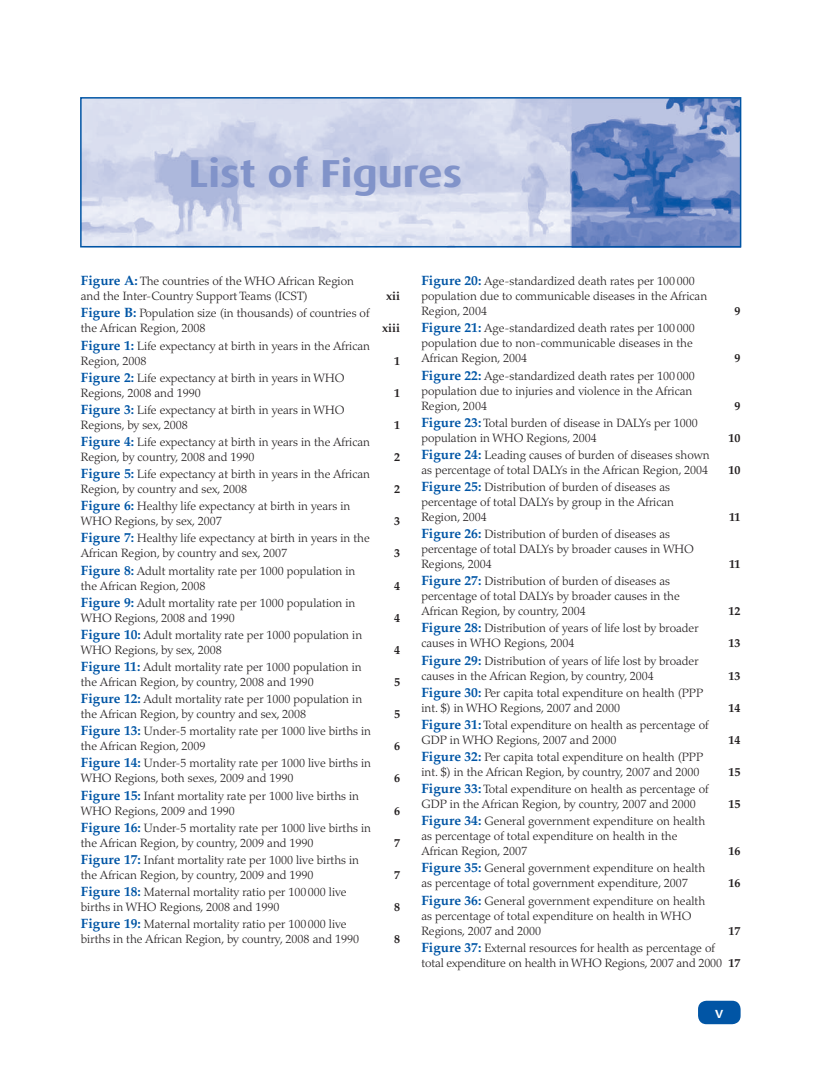
<style>
.page{position:relative;width:830px;height:1072px;background:#fff}
.page>*{position:absolute;margin:0;border:0;box-sizing:border-box;transform-origin:0 0}
.t1{font:700 39px "Dax Wide";color:#8193c9}
.t2{font:500 15px "Dax Wide";color:#fff}
.t3{font:300 12px/15px "Palatino LT Std";color:#231f20}
.t4{font:700 12px "Palatino LT Std";color:#231f20}
.s1{font-weight:700;font-size:13.5px;color:#0155a5}
.s2{font-weight:700}
</style>
<div class="page">
<div style="left:697px;top:1000px;width:43px;height:24px;background:#0155a5;border-radius:9px"></div>
<img style="left:83px;top:100px;width:655px;height:144px">
<div style="left:80px;top:97px;width:661px;height:150px;border:2px solid #0155a5"></div>
<h1 class="t1" style="left:189px;top:152px;width:274px">List of Figures</h1>
<p class="t3" style="left:81px;top:274px;width:274px"><span class="s1">Figure A:</span> The countries of the WHO African Region and the Inter-Country Support Teams (ICST)</p>
<p class="t3" style="left:81px;top:306px;width:290px"><span class="s1">Figure B:</span> Population size (in thousands) of countries of the African Region, 2008</p>
<p class="t3" style="left:81px;top:338px;width:291px"><span class="s1">Figure 1:</span> Life expectancy at birth in years in the African<br>Region, 2008</p>
<p class="t4" style="left:386px;top:289px;width:15px">xii</p>
<p class="t4" style="left:382px;top:321px;width:19px">xiii</p>
<p class="t4" style="left:394px;top:353px;width:7px">1</p>
<p class="t3" style="left:421px;top:274px;width:287px"><span class="s1">Figure 20:</span> Age-standardized death rates per 100 000 population due to communicable diseases in the African<br>Region, 2004</p>
<p class="t3" style="left:421px;top:321px;width:275px"><span class="s1">Figure 21:</span> Age-standardized death rates per 100 000 population due to non-communicable diseases in the<br>African Region, 2004</p>
<p class="t4" style="left:734px;top:304px;width:7px">9</p>
<p class="t4" style="left:734px;top:351px;width:7px">9</p>
<p class="t3" style="left:81px;top:370px;width:265px"><span class="s1">Figure 2:</span> Life expectancy at birth in years in WHO<br>Regions, 2008 and 1990</p>
<p class="t3" style="left:81px;top:402px;width:265px"><span class="s1">Figure 3:</span> Life expectancy at birth in years in WHO<br>Regions, by sex, 2008</p>
<p class="t3" style="left:81px;top:434px;width:291px"><span class="s1">Figure 4:</span> Life expectancy at birth in years in the African<br>Region, by country, 2008 and 1990</p>
<p class="t3" style="left:81px;top:467px;width:291px"><span class="s1">Figure 5:</span> Life expectancy at birth in years in the African<br>Region, by country and sex, 2008</p>
<p class="t3" style="left:81px;top:499px;width:271px"><span class="s1">Figure 6:</span> Healthy life expectancy at birth in years in<br>WHO Regions, by sex, 2007</p>
<p class="t3" style="left:81px;top:531px;width:290px"><span class="s1">Figure 7:</span> Healthy life expectancy at birth in years in the<br>African Region, by country and sex, 2007</p>
<p class="t3" style="left:81px;top:563px;width:276px"><span class="s1">Figure 8:</span> Adult mortality rate per 1000 population in the African Region, 2008</p>
<p class="t3" style="left:81px;top:595px;width:276px"><span class="s1">Figure 9:</span> Adult mortality rate per 1000 population in<br>WHO Regions, 2008 and 1990</p>
<p class="t3" style="left:81px;top:627px;width:283px"><span class="s1">Figure 10:</span> Adult mortality rate per 1000 population in<br>WHO Regions, by sex, 2008</p>
<p class="t3" style="left:81px;top:659px;width:282px"><span class="s1">Figure 11:</span> Adult mortality rate per 1000 population in the African Region, by country, 2008 and 1990</p>
<p class="t3" style="left:81px;top:691px;width:283px"><span class="s1">Figure 12:</span> Adult mortality rate per 1000 population in the African Region, by country and sex, 2008</p>
<p class="t3" style="left:81px;top:724px;width:292px"><span class="s1">Figure 13:</span> Under-5 mortality rate per 1000 live births in the African Region, 2009</p>
<p class="t3" style="left:81px;top:756px;width:292px"><span class="s1">Figure 14:</span> Under-5 mortality rate per 1000 live births in<br>WHO Regions, both sexes, 2009 and 1990</p>
<p class="t3" style="left:81px;top:788px;width:280px"><span class="s1">Figure 15:</span> Infant mortality rate per 1000 live births in<br>WHO Regions, 2009 and 1990</p>
<p class="t3" style="left:81px;top:820px;width:292px"><span class="s1">Figure 16:</span> Under-5 mortality rate per 1000 live births in the African Region, by country, 2009 and 1990</p>
<p class="t3" style="left:81px;top:852px;width:280px"><span class="s1">Figure 17:</span> Infant mortality rate per 1000 live births in the African Region, by country, 2009 and 1990</p>
<p class="t3" style="left:81px;top:884px;width:267px"><span class="s1">Figure 18:</span> Maternal mortality ratio per 100 000 live births in WHO Regions, 2008 and 1990</p>
<p class="t3" style="left:81px;top:916px;width:279px"><span class="s1">Figure 19:</span> Maternal mortality ratio per 100 000 live births in the African Region, by country, 2008 and 1990</p>
<p class="t4" style="left:394px;top:385px;width:7px">1</p>
<p class="t4" style="left:394px;top:418px;width:7px">1</p>
<p class="t4" style="left:394px;top:450px;width:7px">2</p>
<p class="t4" style="left:394px;top:482px;width:7px">2</p>
<p class="t4" style="left:394px;top:514px;width:7px">3</p>
<p class="t4" style="left:394px;top:546px;width:7px">3</p>
<p class="t4" style="left:394px;top:578px;width:7px">4</p>
<p class="t4" style="left:394px;top:610px;width:7px">4</p>
<p class="t4" style="left:394px;top:642px;width:7px">4</p>
<p class="t4" style="left:394px;top:675px;width:7px">5</p>
<p class="t4" style="left:394px;top:707px;width:7px">5</p>
<p class="t4" style="left:394px;top:739px;width:7px">6</p>
<p class="t4" style="left:394px;top:771px;width:7px">6</p>
<p class="t4" style="left:394px;top:803px;width:7px">6</p>
<p class="t4" style="left:394px;top:835px;width:7px">7</p>
<p class="t4" style="left:394px;top:867px;width:7px">7</p>
<p class="t4" style="left:394px;top:899px;width:7px">8</p>
<p class="t4" style="left:394px;top:932px;width:7px">8</p>
<p class="t3" style="left:421px;top:368px;width:275px"><span class="s1">Figure 22:</span> Age-standardized death rates per 100 000 population due to injuries and violence in the African<br>Region, 2004</p>
<p class="t3" style="left:421px;top:415px;width:278px"><span class="s1">Figure 23:</span> Total burden of disease in DALYs per 1000 population in WHO Regions, 2004</p>
<p class="t3" style="left:421px;top:447px;width:290px"><span class="s1">Figure 24:</span> Leading causes of burden of diseases shown as percentage of total DALYs in the African Region, 2004</p>
<p class="t3" style="left:421px;top:479px;width:254px"><span class="s1">Figure 25:</span> Distribution of burden of diseases as percentage of total DALYs by group in the African<br>Region, 2004</p>
<p class="t3" style="left:421px;top:527px;width:274px"><span class="s1">Figure 26:</span> Distribution of burden of diseases as percentage of total DALYs by broader causes in WHO<br>Regions, 2004</p>
<p class="t3" style="left:421px;top:574px;width:260px"><span class="s1">Figure 27:</span> Distribution of burden of diseases as percentage of total DALYs by broader causes in the<br>African Region, by country, 2004</p>
<p class="t3" style="left:421px;top:621px;width:278px"><span class="s1">Figure 28:</span> Distribution of years of life lost by broader causes in WHO Regions, 2004</p>
<p class="t3" style="left:421px;top:653px;width:278px"><span class="s1">Figure 29:</span> Distribution of years of life lost by broader causes in the African Region, by country, 2004</p>
<p class="t3" style="left:421px;top:685px;width:283px"><span class="s1">Figure 30:</span> Per capita total expenditure on health (PPP int. $) in WHO Regions, 2007 and 2000</p>
<p class="t3" style="left:421px;top:717px;width:289px"><span class="s1">Figure 31:</span> Total expenditure on health as percentage of<br>GDP in WHO Regions, 2007 and 2000</p>
<p class="t3" style="left:421px;top:749px;width:283px"><span class="s1">Figure 32:</span> Per capita total expenditure on health (PPP int. $) in the African Region, by country, 2007 and 2000</p>
<p class="t3" style="left:421px;top:781px;width:289px"><span class="s1">Figure 33:</span> Total expenditure on health as percentage of<br>GDP in the African Region, by country, 2007 and 2000</p>
<p class="t3" style="left:421px;top:814px;width:285px"><span class="s1">Figure 34:</span> General government expenditure on health as percentage of total expenditure on health in the<br>African Region, 2007</p>
<p class="t3" style="left:421px;top:861px;width:285px"><span class="s1">Figure 35:</span> General government expenditure on health as percentage of total government expenditure, 2007</p>
<p class="t4" style="left:734px;top:398px;width:7px">9</p>
<p class="t4" style="left:728px;top:430px;width:13px">10</p>
<p class="t4" style="left:728px;top:463px;width:13px">10</p>
<p class="t4" style="left:728px;top:510px;width:13px">11</p>
<p class="t4" style="left:728px;top:557px;width:13px">11</p>
<p class="t4" style="left:728px;top:604px;width:13px">12</p>
<p class="t4" style="left:728px;top:636px;width:13px">13</p>
<p class="t4" style="left:728px;top:668px;width:13px">13</p>
<p class="t4" style="left:728px;top:700px;width:13px">14</p>
<p class="t4" style="left:728px;top:732px;width:13px">14</p>
<p class="t4" style="left:728px;top:765px;width:13px">15</p>
<p class="t4" style="left:728px;top:797px;width:13px">15</p>
<p class="t4" style="left:728px;top:844px;width:13px">16</p>
<p class="t4" style="left:728px;top:876px;width:13px">16</p>
<p class="t3" style="left:421px;top:893px;width:285px"><span class="s1">Figure 36:</span> General government expenditure on health as percentage of total expenditure on health in WHO<br>Regions, 2007 and 2000</p>
<p class="t4" style="left:728px;top:923px;width:13px">17</p>
<p class="t3" style="left:421px;top:940px;width:320px"><span class="s1">Figure 37:</span> External resources for health as percentage of<br>total expenditure on health in WHO Regions, 2007 and 2000 <span class="s2">17</span></p>
<p class="t2" style="left:714px;top:1004px;width:10px">v</p>
</div>
